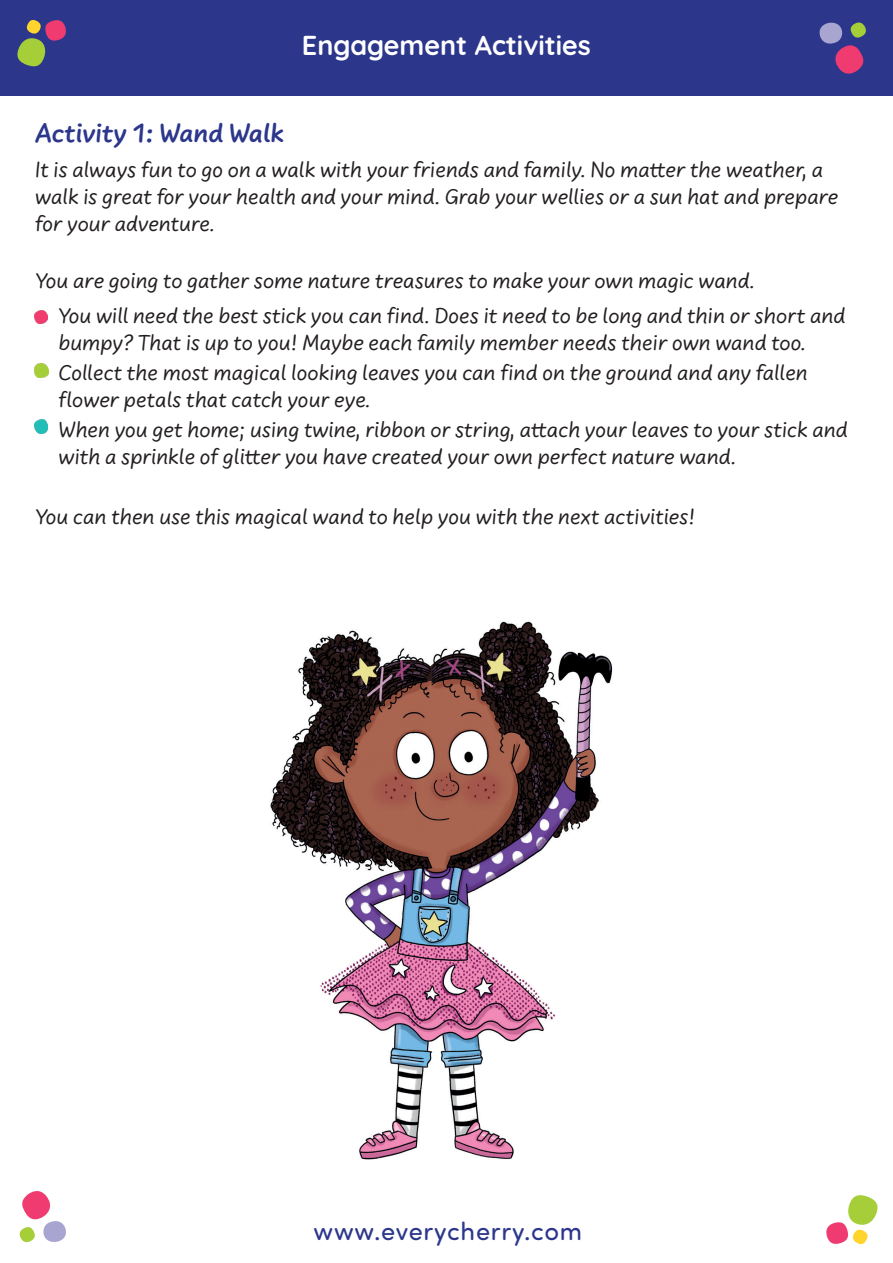
<style>
.page{position:relative;width:893px;height:1263px;background:#fff}
.page>*{position:absolute;margin:0;border:0;box-sizing:border-box;transform-origin:0 0}
.Page_Title{font:700 27.3px "Quicksand";color:#fff}
.Heading{font:700 27.3px "Uberhand Pro";color:#2c378c}
.t1{font:25.5px "Sofia Pro Soft";letter-spacing:.03em;color:#2c378c}
.Body{font:22.65px/27px "Uberhand Pro";color:#231f20}
</style>
<div class="page">
<svg style="left:826px;top:1195px;width:52px;height:50px"></svg>
<svg style="left:19px;top:1191px;width:47px;height:52px"></svg>
<div style="left:0;top:0;width:893px;height:96px;background:#2c378c"></div>
<svg style="left:17px;top:20px;width:49px;height:47px"></svg>
<svg style="left:819px;top:22px;width:47px;height:52px"></svg>
<img style="left:34px;top:419px;width:14px;height:14px">
<img style="left:35px;top:310px;width:13px;height:14px">
<svg style="left:35px;top:364px;width:13px;height:13px"></svg>
<img style="left:270px;top:621px;width:343px;height:539px">
<p class="Page_Title" style="left:302px;top:22px;width:290px">Engagement Activities</p>
<p class="Heading" style="left:35px;top:113px;width:251px">Activity 1: Wand Walk</p>
<p class="Body" style="left:35px;top:155px;width:804px">It is always fun to go on a walk with your friends and family. No matter the weather, a walk is great for your health and your mind. Grab your wellies or a sun hat and prepare for your adventure.</p>
<p class="Body" style="left:35px;top:266px;width:721px">You are going to gather some nature treasures to make your own magic wand.</p>
<p class="Body" style="left:58px;top:300px;width:789px">You will need the best stick you can find. Does it need to be long and thin or short and</p>
<p class="Body" style="left:58px;top:327px;width:749px">bumpy? That is up to you! Maybe each family member needs their own wand too.</p>
<p class="Body" style="left:58px;top:357px;width:751px">Collect the most magical looking leaves you can find on the ground and any fallen</p>
<p class="Body" style="left:58px;top:384px;width:314px">flower petals that catch your eye.</p>
<p class="Body" style="left:58px;top:414px;width:791px">When you get home; using twine, ribbon or string, attach your leaves to your stick and</p>
<p class="Body" style="left:58px;top:441px;width:679px">with a sprinkle of glitter you have created your own perfect nature wand.</p>
<p class="Body" style="left:35px;top:501px;width:662px">You can then use this magical wand to help you with the next activities!</p>
<p class="t1" style="left:314px;top:1214px;width:270px">www.everycherry.com</p>
</div>
